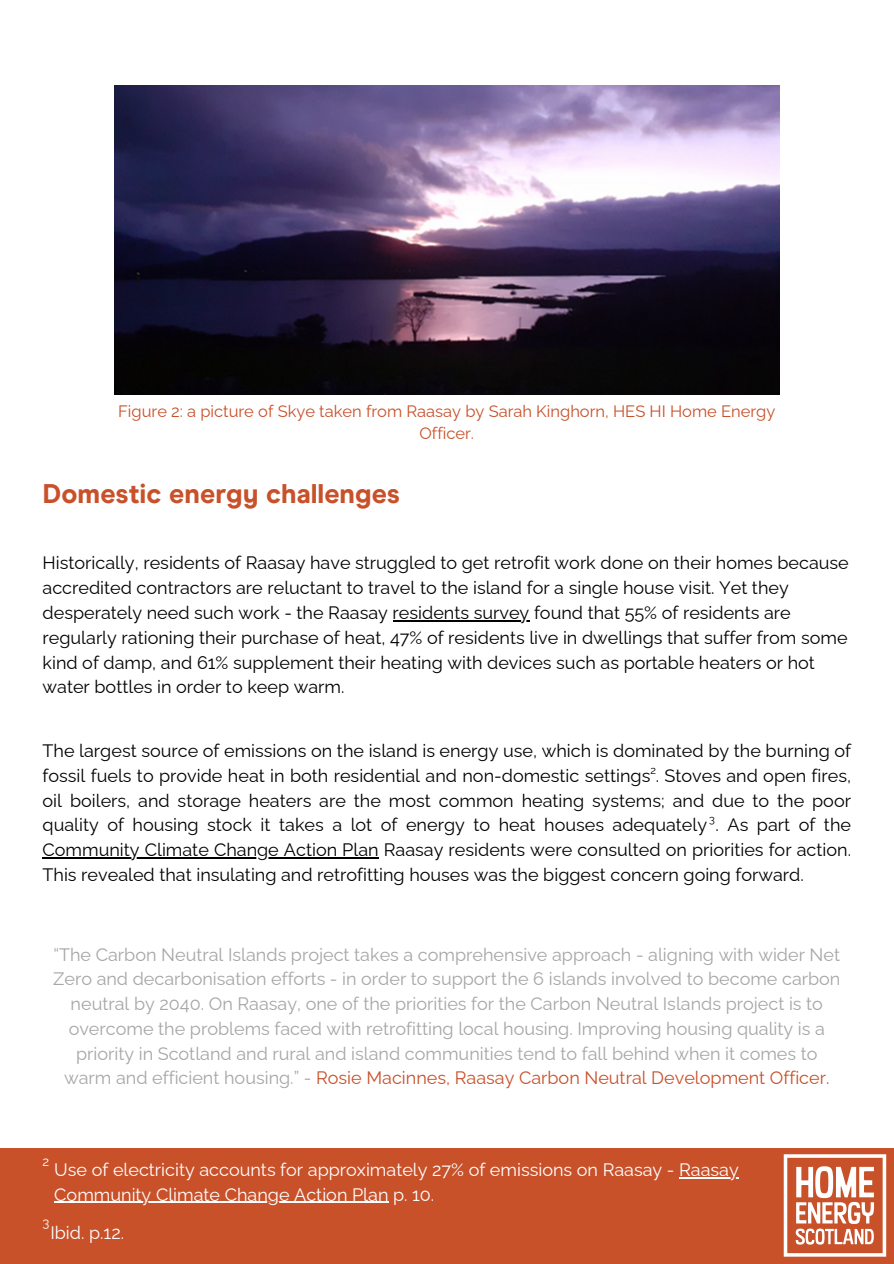
<style>
.page{position:relative;width:894px;height:1264px;background:#fff}
.page>*{position:absolute;margin:0;border:0;box-sizing:border-box;transform-origin:0 0}
.t1{font:800 27px "Modern Era";color:#c8512a}
.t2{font:18px/24.8px "Raleway";color:#000}
.t3{font:18px/24.8px "Raleway";color:#a6a6a6;text-align:center}
.t4{font:18px/24.8px "Raleway";color:#fff}
.t5{font:16.5px/22.5px "Raleway";color:#c8512a;text-align:center}
.t6{font:12.9px "Raleway";color:#fff}
.t7{font:10.8px "Raleway";color:#000}
.s1{color:#c8512a}
</style>
<div class="page">
<div style="left:0;top:1147px;width:893px;height:116px;background:#c8512a"></div>
<svg style="left:783px;top:1154px;width:102px;height:102px"></svg>
<img style="left:114px;top:85px;width:665px;height:309px">
<hr style="left:392px;top:620px;width:137px;height:1px;background:#000">
<hr style="left:43px;top:857px;width:335px;height:1px;background:#000">
<hr style="left:679px;top:1176px;width:59px;height:2px;background:#fff">
<hr style="left:54px;top:1201px;width:334px;height:1px;background:#fff">
<p class="t5" style="left:118px;top:399px;width:658px">Figure 2: a picture of Skye taken from Raasay by Sarah Kinghorn, HES HI Home Energy<br>Officer.</p>
<h1 class="t1" style="left:43px;top:477px;width:359px">Domestic energy challenges</h1>
<p class="t2" style="left:43px;top:550px;width:807px">Historically, residents of Raasay have struggled to get retrofit work done on their homes because accredited contractors are reluctant to travel to the island for a single house visit. Yet they desperately need such work - the Raasay residents survey found that 55% of residents are regularly rationing their purchase of heat, 47% of residents live in dwellings that suffer from some kind of damp, and 61% supplement their heating with devices such as portable heaters or hot water bottles in order to keep warm.</p>
<p class="t2" style="left:43px;top:738px;width:809px;text-align:justify">The largest source of emissions on the island is energy use, which is dominated by the burning of fossil fuels to provide heat in both residential and non-domestic settings . Stoves and open fires, oil boilers, and storage heaters are the most common heating systems; and due to the poor quality of housing stock it takes a lot of energy to heat houses adequately . As part of the Community Climate Change Action Plan Raasay residents were consulted on priorities for action.<br>This revealed that insulating and retrofitting houses was the biggest concern going forward.</p>
<p class="t7" style="left:650px;top:764px;width:7px">2</p>
<p class="t7" style="left:709px;top:812px;width:7px">3</p>
<p class="t3" style="left:53px;top:941px;width:788px">“The Carbon Neutral Islands project takes a comprehensive approach - aligning with wider Net Zero and decarbonisation efforts - in order to support the 6 islands involved to become carbon neutral by 2040. On Raasay, one of the priorities for the Carbon Neutral Islands project is to overcome the problems faced with retrofitting local housing. Improving housing quality is a priority in Scotland and rural and island communities tend to fall behind when it comes to warm and efficient housing.” - <span class="s1">Rosie Macinnes, Raasay Carbon Neutral Development Officer.</span></p>
<p class="t6" style="left:43px;top:1153px;width:8px">2</p>
<p class="t4" style="left:54px;top:1157px;width:685px">Use of electricity accounts for approximately 27% of emissions on Raasay - Raasay<br>Community Climate Change Action Plan p. 10.</p>
<p class="t6" style="left:43px;top:1215px;width:8px">3</p>
<p class="t4" style="left:50px;top:1220px;width:75px">Ibid. p.12.</p>
</div>
